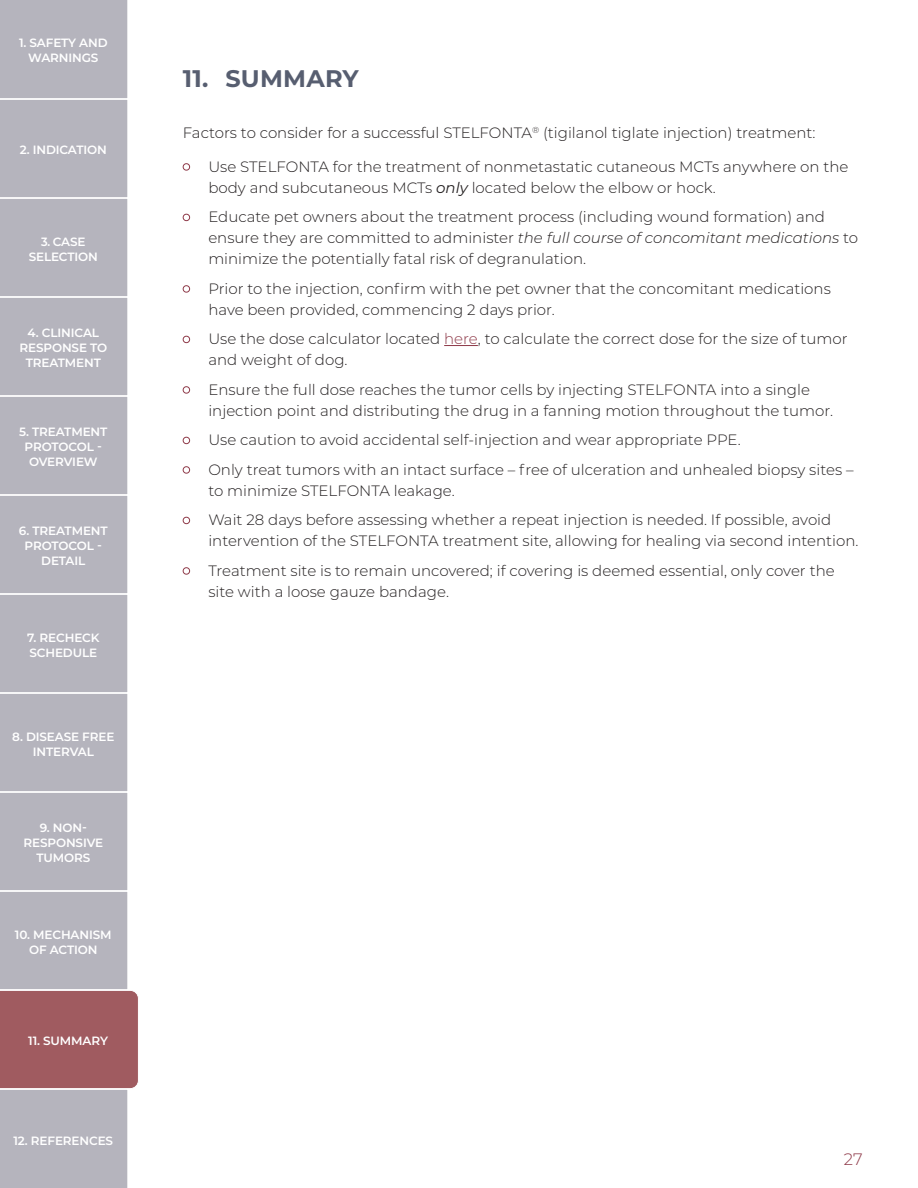
<style>
.page{position:relative;width:918px;height:1188px;background:#fff}
.page>*{position:absolute;margin:0;border:0;box-sizing:border-box;transform-origin:0 0}
.t1{font:700 24px "Montserrat";letter-spacing:.01em;color:#575e70}
.t2{font:300 16.5px "Montserrat";color:#8e3948}
.Bodycopy{font:300 15px/21px "Montserrat";color:#231f20}
.t3{font:600 12px/15px "Montserrat";letter-spacing:-.01em;color:#fff;text-align:center}
.t4{font:600 12px/15px "Montserrat";letter-spacing:-.01em;color:#fff;text-align:center;scale:.95 1}
.s1{color:#8e3948}
.s2{font-weight:400;font-style:italic}
.s3{font-style:italic}
</style>
<div class="page">
<hr style="left:444px;top:345px;width:34px;height:1px;background:#8e3948">
<svg style="left:0;top:0;width:138px;height:1188px;background:#b9b2ba"></svg>
<p class="t3" style="left:19px;top:35px;width:90px">1. SAFETY AND<br>WARNINGS</p>
<p class="t3" style="left:20px;top:142px;width:89px">2. INDICATION</p>
<p class="t4" style="left:29px;top:234px;width:74px">3. CASE<br>SELECTION</p>
<p class="t3" style="left:19px;top:325px;width:89px">4. CLINICAL<br>RESPONSE TO<br>TREATMENT</p>
<p class="t3" style="left:19px;top:424px;width:90px">5. TREATMENT<br>PROTOCOL -<br>OVERVIEW</p>
<p class="t3" style="left:19px;top:523px;width:90px">6. TREATMENT<br>PROTOCOL -<br>DETAIL</p>
<p class="t3" style="left:27px;top:630px;width:74px;text-align:left">7. RECHECK<br>SCHEDULE</p>
<p class="t3" style="left:12px;top:729px;width:104px">8. DISEASE FREE<br>INTERVAL</p>
<p class="t3" style="left:23px;top:820px;width:81px">9. NON-<br>RESPONSIVE<br>TUMORS</p>
<p class="t3" style="left:15px;top:927px;width:98px">10. MECHANISM<br>OF ACTION</p>
<p class="t3" style="left:28px;top:1033px;width:81px">11. SUMMARY</p>
<p class="t3" style="left:23px;top:1033px;width:81px">1 . SUMMARY</p>
<p class="t3" style="left:13px;top:1133px;width:101px">12. REFERENCES</p>
<p class="t1" style="left:183px;top:61px;width:178px">11. SUMMARY</p>
<p class="Bodycopy" style="left:183px;top:121px;width:634px">Factors to consider for a successful STELFONTA<sup>®</sup> (tigilanol tiglate injection) treatment:</p>
<p class="Bodycopy" style="left:208px;top:155px;width:642px;text-indent:-26px"><span class="s1">●</span> Use STELFONTA for the treatment of nonmetastatic cutaneous MCTs anywhere on the body and subcutaneous MCTs <span class="s2">only</span> located below the elbow or hock.</p>
<p class="Bodycopy" style="left:208px;top:206px;width:651px;text-indent:-26px"><span class="s1">●</span> Educate pet owners about the treatment process (including wound formation) and ensure they are committed to administer <span class="s3">the full course of concomitant medications</span> to minimize the potentially fatal risk of degranulation.</p>
<p class="Bodycopy" style="left:208px;top:277px;width:624px;text-indent:-26px"><span class="s1">●</span> Prior to the injection, confirm with the pet owner that the concomitant medications have been provided, commencing 2 days prior.</p>
<p class="Bodycopy" style="left:208px;top:328px;width:641px;text-indent:-26px"><span class="s1">●</span> Use the dose calculator located <span class="s1">here</span>, to calculate the correct dose for the size of tumor and weight of dog.</p>
<p class="Bodycopy" style="left:208px;top:378px;width:626px;text-indent:-26px"><span class="s1">●</span> Ensure the full dose reaches the tumor cells by injecting STELFONTA into a single injection point and distributing the drug in a fanning motion throughout the tumor.</p>
<p class="Bodycopy" style="left:183px;top:429px;width:559px"><span class="s1">●</span> Use caution to avoid accidental self-injection and wear appropriate PPE.</p>
<p class="Bodycopy" style="left:208px;top:458px;width:647px;text-indent:-26px"><span class="s1">●</span> Only treat tumors with an intact surface – free of ulceration and unhealed biopsy sites – to minimize STELFONTA leakage.</p>
<p class="Bodycopy" style="left:208px;top:509px;width:652px;text-indent:-26px"><span class="s1">●</span> Wait 28 days before assessing whether a repeat injection is needed. If possible, avoid intervention of the STELFONTA treatment site, allowing for healing via second intention.</p>
<p class="Bodycopy" style="left:208px;top:559px;width:628px;text-indent:-26px"><span class="s1">●</span> Treatment site is to remain uncovered; if covering is deemed essential, only cover the site with a loose gauze bandage.</p>
<p class="t2" style="left:844px;top:1148px;width:20px">27</p>
</div>
